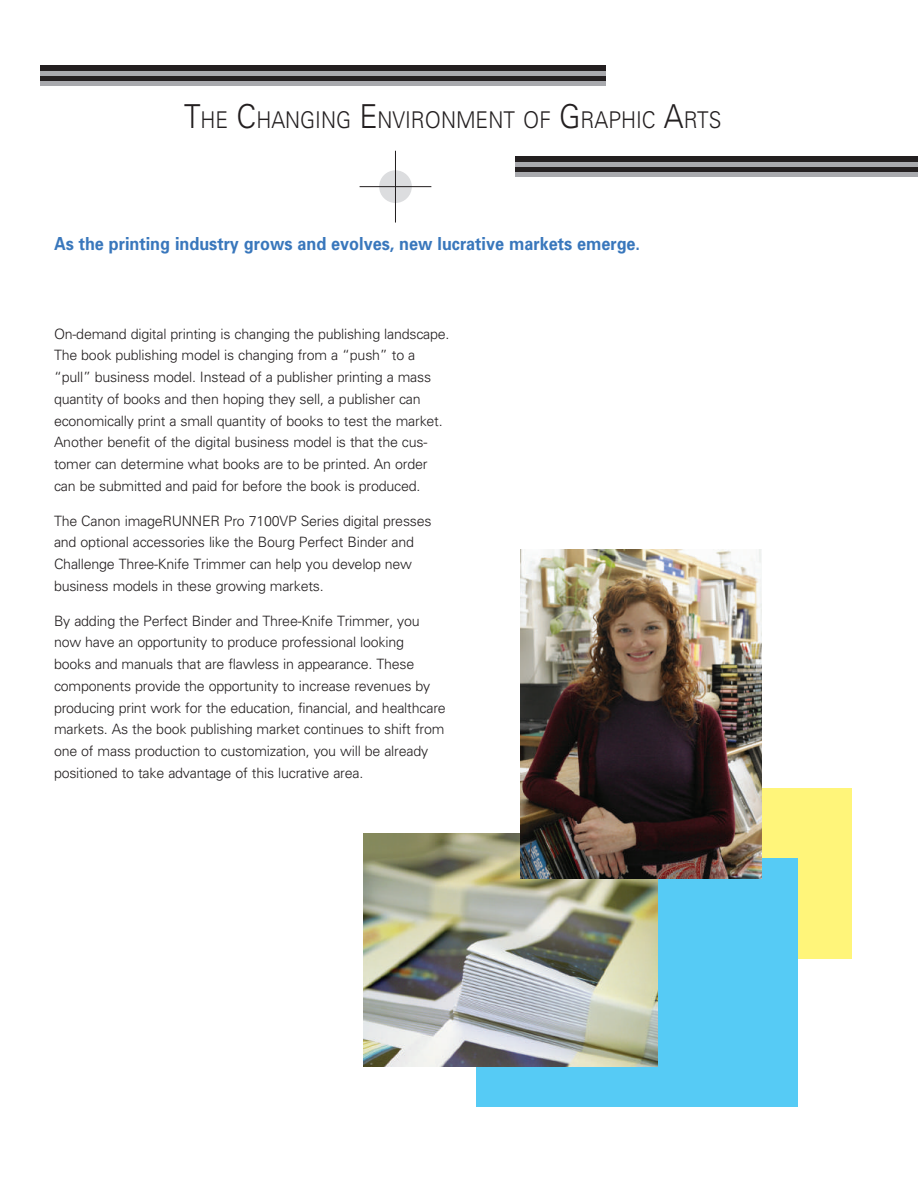
<style>
.page{position:relative;width:918px;height:1188px;background:#fff}
.page>*{position:absolute;margin:0;border:0;box-sizing:border-box;transform-origin:0 0}
.t1{font:300 23.1px "Univers";color:#231f20;scale:.9 1}
.t2{font:700 18px "Univers";color:#3977bc;scale:.9 1}
.t3{font:300 14.25px/21.8px "Univers";letter-spacing:-.015em;color:#231f20}
.s1{font-size:33px}
</style>
<div class="page">
<div style="left:516px;top:172px;width:402px;height:5px;background:#a8a9ad"></div>
<div style="left:516px;top:167px;width:402px;height:5px;background:#231f20"></div>
<div style="left:516px;top:162px;width:402px;height:5px;background:#a8a9ad"></div>
<div style="left:516px;top:157px;width:402px;height:5px;background:#231f20"></div>
<div style="left:40px;top:81px;width:566px;height:5px;background:#a8a9ad"></div>
<div style="left:40px;top:76px;width:566px;height:5px;background:#231f20"></div>
<div style="left:40px;top:71px;width:566px;height:5px;background:#a8a9ad"></div>
<div style="left:40px;top:65px;width:566px;height:6px;background:#231f20"></div>
<div style="left:379px;top:170px;width:33px;height:33px;background:#dcdddf;border-radius:50%"></div>
<hr style="left:395px;top:151px;width:1px;height:72px;background:#231f20">
<hr style="left:360px;top:186px;width:71px;height:1px;background:#231f20">
<div style="left:593px;top:788px;width:259px;height:170px;background:#fff57a"></div>
<div style="left:476px;top:858px;width:321px;height:249px;background:#56cbf5"></div>
<img style="left:363px;top:833px;width:295px;height:233px">
<img style="left:520px;top:550px;width:241px;height:328px">
<h1 class="t1" style="left:184px;top:106px;width:596px"><span class="s1">T</span>HE <span class="s1">C</span>HANGING <span class="s1">E</span>NVIRONMENT OF <span class="s1">G</span> RAPHIC <span class="s1">A</span>RTS</h1>
<p class="t2" style="left:54px;top:232px;width:653px">As the printing industry grows and evolves, new lucrative markets emerge.</p>
<p class="t3" style="left:54px;top:322px;width:397px">On-demand digital printing is changing the publishing landscape.<br>The book publishing model is changing from a “push” to a “pull” business model. Instead of a publisher printing a mass quantity of books and then hoping they sell, a publisher can economically print a small quantity of books to test the market.<br>Another benefit of the digital business model is that the cus&shy;tomer can determine what books are to be printed. An order can be submitted and paid for before the book is produced.</p>
<p class="t3" style="left:54px;top:509px;width:379px">The Canon imageRUNNER Pro 7100VP Series digital presses and optional accessories like the Bourg Perfect Binder and Challenge Three-Knife Trimmer can help you develop new business models in these growing markets.</p>
<p class="t3" style="left:54px;top:609px;width:393px">By adding the Perfect Binder and Three-Knife Trimmer, you now have an opportunity to produce professional looking<br>books and manuals that are flawless in appearance. These components provide the opportunity to increase revenues by producing print work for the education, financial, and healthcare markets. As the book publishing market continues to shift from one of mass production to customization, you will be already positioned to take advantage of this lucrative area.</p>
</div>
